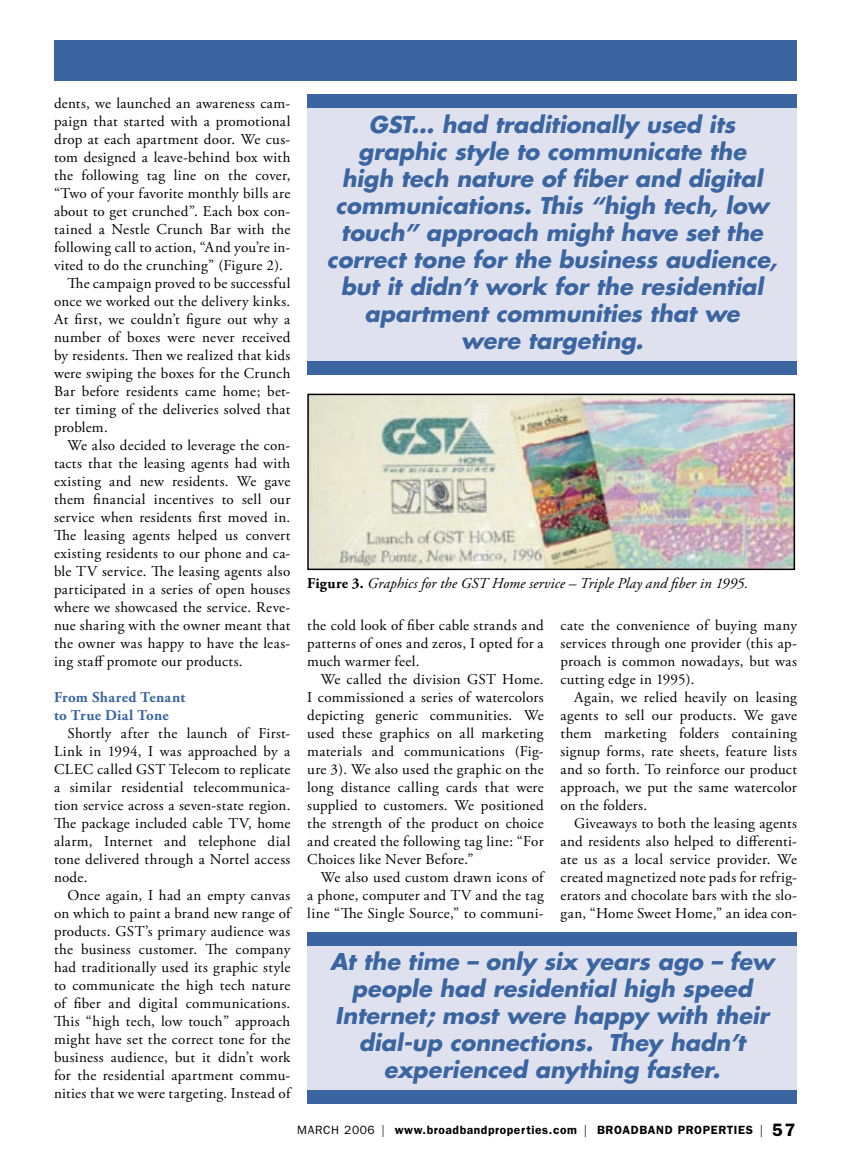
<style>
.page{position:relative;width:851px;height:1161px;background:#fff}
.page>*{position:absolute;margin:0;border:0;box-sizing:border-box;transform-origin:0 0}
.Heading_2{font:italic 700 22.5px/27px "Futura";color:#3b65a1;text-align:center}
.t1{font:15px/18px "Adobe Garamond Pro";letter-spacing:.015em;color:#000;text-align:justify}
.t2{font:italic 15px "Adobe Garamond Pro";letter-spacing:.005em;color:#000}
.t3{font:700 15px "Adobe Garamond Pro";letter-spacing:.02em;color:#3b65a1}
.t4{font:600 12px "Franklin Gothic";letter-spacing:.05em;color:#000}
.s1{font-weight:700;font-style:normal}
.s2{font-weight:400}
.s3{font-family:"Helvetica";font-weight:300;font-stretch:condensed}
.s4{font-size:18px}
</style>
<div class="page">
<div style="left:307px;top:942px;width:489px;height:153px;background:#dfe2ee"></div>
<div style="left:307px;top:104px;width:489px;height:260px;background:#dfe2ee"></div>
<div style="left:307px;top:95px;width:489px;height:13px;background:#3b65a1"></div>
<div style="left:307px;top:361px;width:489px;height:13px;background:#3b65a1"></div>
<div style="left:54px;top:41px;width:742px;height:40px;background:#3b65a1"></div>
<img style="left:310px;top:397px;width:482px;height:170px">
<div style="left:307px;top:394px;width:488px;height:176px;border:2px solid #000"></div>
<div style="left:307px;top:1091px;width:489px;height:13px;background:#3b65a1"></div>
<div style="left:307px;top:932px;width:489px;height:13px;background:#3b65a1"></div>
<p class="t1" style="left:54px;top:95px;width:238px">dents, we launched an awareness cam&shy;paign that started with a promotional drop at each apartment door. We cus&shy;tom designed a leave-behind box with the following tag line on the cover, “Two of your favorite monthly bills are about to get crunched”. Each box con&shy;tained a Nestle Crunch Bar with the following call to action, “And you’re in&shy;vited to do the crunching” (Figure 2).</p>
<p class="t1" style="left:54px;top:275px;width:238px;text-indent:14px">The campaign proved to be successful once we worked out the delivery kinks.<br>At first, we couldn’t figure out why a number of boxes were never received by residents. Then we realized that kids were swiping the boxes for the Crunch Bar before residents came home; bet&shy;ter timing of the deliveries solved that problem.</p>
<p class="t1" style="left:54px;top:437px;width:238px;text-indent:14px">We also decided to leverage the con&shy;tacts that the leasing agents had with existing and new residents. We gave them financial incentives to sell our service when residents first moved in.<br>The leasing agents helped us convert existing residents to our phone and ca&shy;ble TV service. The leasing agents also participated in a series of open houses where we showcased the service. Reve&shy;nue sharing with the owner meant that the owner was happy to have the leas&shy;ing staff promote our products.</p>
<p class="t3" style="left:54px;top:689px;width:133px">From Shared Tenant</p>
<p class="t3" style="left:54px;top:707px;width:116px">to True Dial Tone</p>
<p class="t1" style="left:54px;top:725px;width:238px;text-indent:14px">Shortly after the launch of First-Link in 1994, I was approached by a CLEC called GST Telecom to replicate a similar residential telecommunica&shy;tion service across a seven-state region.<br>The package included cable TV, home alarm, Internet and telephone dial tone delivered through a Nortel access node.</p>
<p class="t1" style="left:54px;top:887px;width:238px;text-indent:14px">Once again, I had an empty canvas on which to paint a brand new range of products. GST’s primary audience was the business customer. The company had traditionally used its graphic style to communicate the high tech nature of fiber and digital communications.<br>This “high tech, low touch” approach might have set the correct tone for the business audience, but it didn’t work for the residential apartment commu&shy;nities that we were targeting. Instead of</p>
<p class="Heading_2" style="left:327px;top:111px;width:452px">GST… had traditionally used its graphic style to communicate the<br>high tech nature of fiber and digital communications. This “high tech, low touch” approach might have set the correct tone for the business audience, but it didn’t work for the residential apartment communities that we<br>were targeting.</p>
<p class="t2" style="left:307px;top:574px;width:442px"><span class="s1">Figure 3.</span> Graphics for the GST Home service – Triple Play and fiber in 1995.</p>
<p class="t1" style="left:307px;top:617px;width:238px">the cold look of fiber cable strands and patterns of ones and zeros, I opted for a much warmer feel.</p>
<p class="t1" style="left:307px;top:671px;width:238px;text-indent:14px">We called the division GST Home.<br>I commissioned a series of watercolors depicting generic communities. We used these graphics on all marketing materials and communications (Fig&shy;ure 3). We also used the graphic on the long distance calling cards that were supplied to customers. We positioned the strength of the product on choice and created the following tag line: “For Choices like Never Before.”</p>
<p class="t1" style="left:307px;top:869px;width:238px;text-indent:14px">We also used custom drawn icons of a phone, computer and TV and the tag line “The Single Source,” to communi-</p>
<p class="t1" style="left:560px;top:617px;width:238px">cate the convenience of buying many services through one provider (this ap&shy;proach is common nowadays, but was cutting edge in 1995).</p>
<p class="t1" style="left:560px;top:689px;width:238px;text-indent:14px">Again, we relied heavily on leasing agents to sell our products. We gave them marketing folders containing signup forms, rate sheets, feature lists and so forth. To reinforce our product approach, we put the same watercolor on the folders.</p>
<p class="t1" style="left:560px;top:815px;width:238px;text-indent:14px">Giveaways to both the leasing agents and residents also helped to differenti&shy;ate us as a local service provider. We created magnetized note pads for refrig&shy;erators and chocolate bars with the slo&shy;gan, “Home Sweet Home,” an idea con-</p>
<p class="Heading_2" style="left:330px;top:948px;width:445px">At the time – only six years ago – few people had residential high speed Internet; most were happy with their dial-up connections. They hadn’t experienced anything faster.</p>
<p class="t4" style="left:297px;top:1122px;width:499px"><span class="s2">MARCH 2006</span> <span class="s3">|</span> www.broadbandproperties.com <span class="s3">|</span> BROADBAND PROPERTIES <span class="s3">|</span> <span class="s4">57</span></p>
</div>
